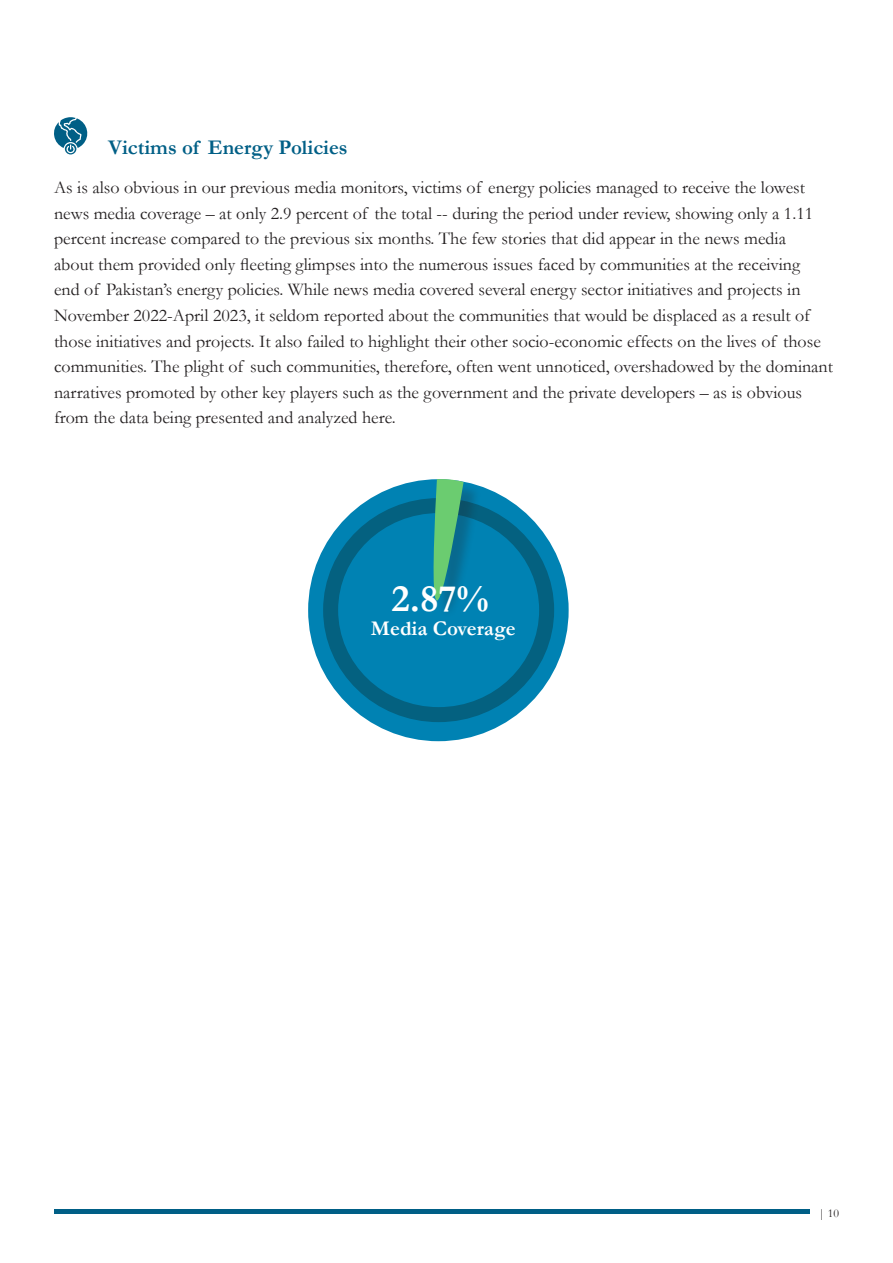
<style>
.page{position:relative;width:893px;height:1263px;background:#fff}
.page>*{position:absolute;margin:0;border:0;box-sizing:border-box;transform-origin:0 0}
.t1{font:700 39px "Garamond";color:#fff}
.t2{font:700 21px "Garamond";color:#005f86}
.t3{font:700 21px "Garamond";color:#fff}
.Body{font:18px/25.5px "Garamond";color:#231f20}
.t4{font:12px "Garamond";color:#231f20}
</style>
<div class="page">
<hr style="left:54px;top:1209px;width:756px;height:4px;background:#005f86">
<svg style="left:54px;top:117px;width:34px;height:37px"></svg>
<div style="left:308px;top:479px;width:261px;height:262px;background:#0082b3;border-radius:50%"></div>
<div style="left:323px;top:498px;width:231px;height:224px;border:15px solid #046180;border-radius:50%"></div>
<div style="left:436px;top:481px;width:46px;height:137px;background:#231f20;opacity:.25"></div>
<svg style="left:432px;top:479px;width:32px;height:122px;background:#3fa483"></svg>
<p class="t2" style="left:108px;top:134px;width:241px">Victims of Energy Policies</p>
<p class="Body" style="left:54px;top:175px;width:780px">As is also obvious in our previous media monitors, victims of energy policies managed to receive the lowest news media coverage – at only 2.9 percent of the total -- during the period under review, showing only a 1.11 percent increase compared to the previous six months. The few stories that did appear in the news media<br>about them provided only fleeting glimpses into the numerous issues faced by communities at the receiving<br>end of Pakistan’s energy policies. While news media covered several energy sector initiatives and projects in November 2022-April 2023, it seldom reported about the communities that would be displaced as a result of those initiatives and projects. It also failed to highlight their other socio-economic effects on the lives of those communities. The plight of such communities, therefore, often went unnoticed, overshadowed by the dominant narratives promoted by other key players such as the government and the private developers – as is obvious from the data being presented and analyzed here.</p>
<p class="t1" style="left:392px;top:572px;width:99px">2.87%</p>
<p class="t3" style="left:371px;top:614px;width:146px">Media Coverage</p>
<p class="t4" style="left:819px;top:1205px;width:22px">| 10</p>
</div>
